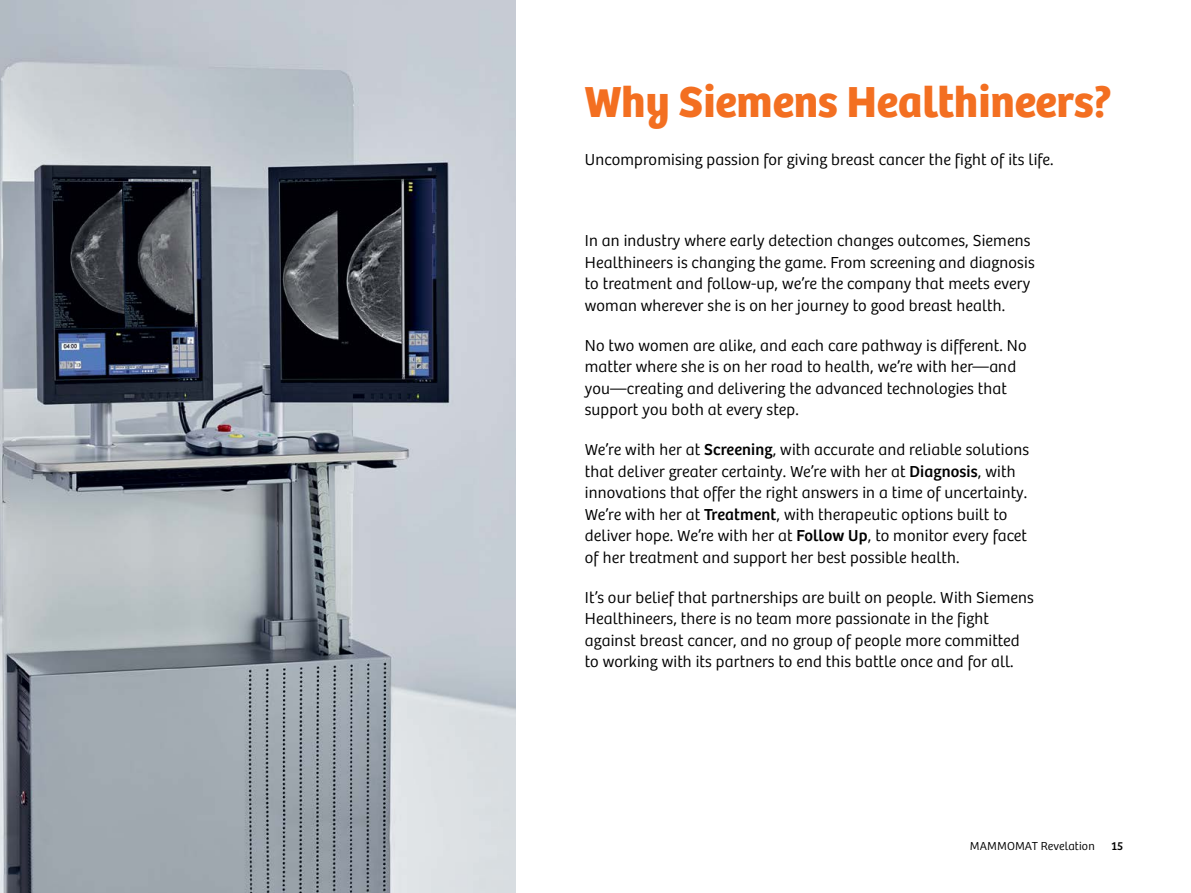
<style>
.page{position:relative;width:1191px;height:893px;background:#fff}
.page>*{position:absolute;margin:0;border:0;box-sizing:border-box;transform-origin:0 0}
.t1{font:45px "Bree SH Headline Regular";color:#f36f21}
.t2{font:16.5px/21.6px "Bree SH Text Light";letter-spacing:.01em;color:#000}
.t3{font:12px "Bree SH Text Light";letter-spacing:.01em;color:#000}
.t4{font:12px "Bree SH Text Regular";color:#000}
.s1{font-family:"Bree SH Text Regular"}
</style>
<div class="page">
<img style="left:0;top:0;width:516px;height:893px">
<h1 class="t1" style="left:585px;top:75px;width:528px">Why Siemens Healthineers?</h1>
<p class="t2" style="left:585px;top:149px;width:470px">Uncompromising passion for giving breast cancer the fight of its life.</p>
<p class="t2" style="left:585px;top:230px;width:451px">In an industry where early detection changes outcomes, Siemens Healthineers is changing the game. From screening and diagnosis to treatment and follow-up, we’re the company that meets every woman wherever she is on her journey to good breast health.</p>
<p class="t2" style="left:585px;top:334px;width:443px">No two women are alike, and each care pathway is different. No matter where she is on her road to health, we’re with her—and you—creating and delivering the advanced technologies that support you both at every step.</p>
<p class="t2" style="left:585px;top:439px;width:446px">We’re with her at <span class="s1">Screening</span>, with accurate and reliable solutions that deliver greater certainty. We’re with her at <span class="s1">Diagnosis</span>, with innovations that offer the right answers in a time of uncertainty.<br>We’re with her at <span class="s1">Treatment</span>, with therapeutic options built to deliver hope. We’re with her at <span class="s1">Follow Up</span>, to monitor every facet of her treatment and support her best possible health.</p>
<p class="t2" style="left:585px;top:586px;width:450px">It’s our belief that partnerships are built on people. With Siemens Healthineers, there is no team more passionate in the fight against breast cancer, and no group of people more committed to working with its partners to end this battle once and for all.</p>
<p class="t3" style="left:969px;top:839px;width:126px">MAMMOMAT Revelation</p>
<p class="t4" style="left:1111px;top:839px;width:13px">15</p>
</div>
